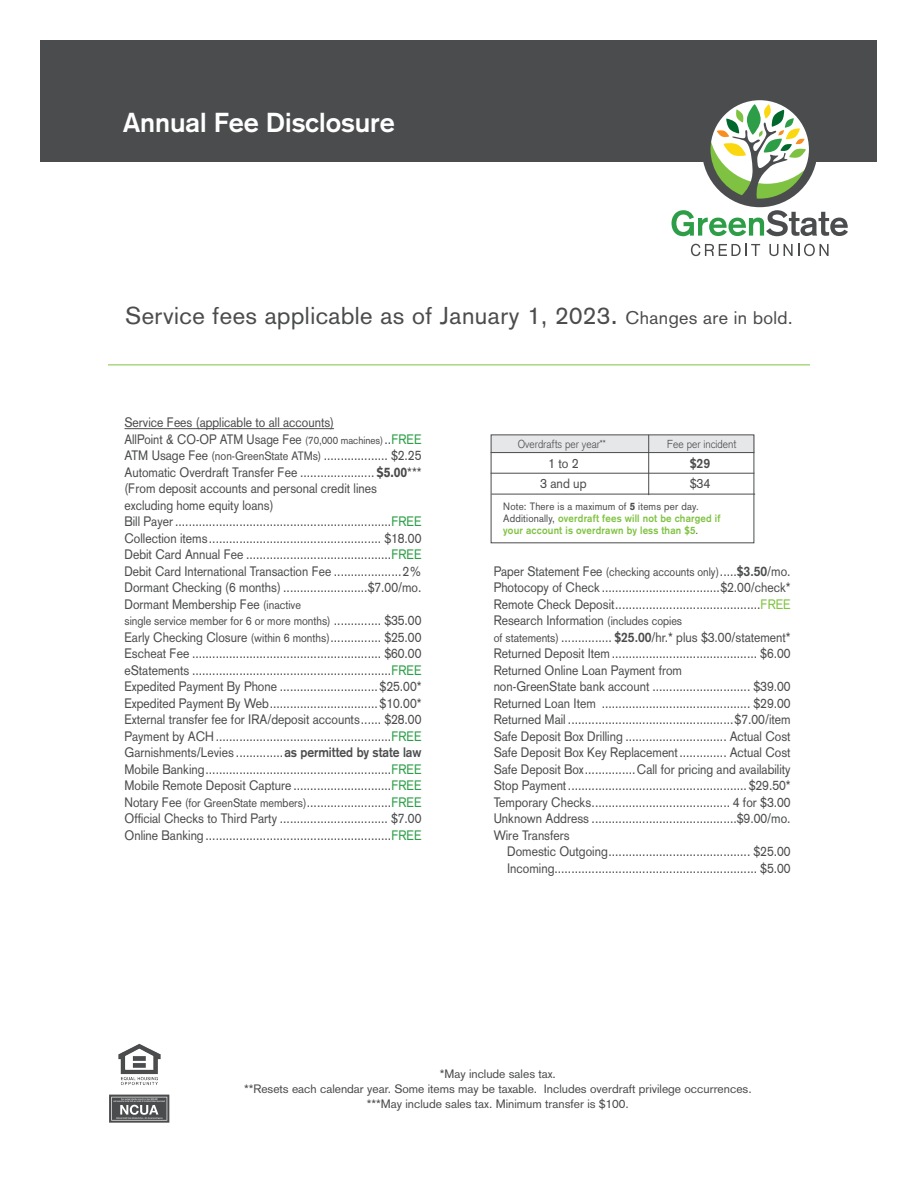
<style>
.page{position:relative;width:918px;height:1188px;background:#fff}
.page>*{position:absolute;margin:0;border:0;box-sizing:border-box;transform-origin:0 0}
.t1{font:700 27px "Akzidenz Grotesk";color:#fff}
.t2{font:24px "Akzidenz Grotesk";letter-spacing:.02em;color:#4b4c4d}
.t3{font:13.5px/16.5px "Akzidenz Grotesk";color:#4b4c4d;scale:.9 1}
.t4{font:13.5px/16.5px "Akzidenz Grotesk";color:#4b4c4d;scale:.89 1}
.t5{font:13.35px "Akzidenz Grotesk";color:#4b4c4d;scale:.93 1}
.t6{font:700 13.35px "Akzidenz Grotesk";color:#4b4c4d;scale:.93 1}
.t7{font:12px/15px "Akzidenz Grotesk";color:#4b4c4d;text-align:center}
.t8{font:12px "Akzidenz Grotesk";color:#4b4c4d;scale:.9 1}
.t9{font:300 11.4px "Akzidenz Grotesk";color:#4b4c4d;scale:.93 1}
.t10{font:700 10.5px/12px "Akzidenz Grotesk";letter-spacing:.02em;color:#7fc241;scale:.93 1}
.s1{font-size:27px}
.s2{font-size:18px}
.s3{font-size:10.5px}
.s4{color:#2d9e47}
.s5{font-size:12px}
.s6{font-weight:900}
.s7{font-size:13.5px}
.s8{font-weight:700}
.s9{font-weight:400;color:#4b4c4d}
.s10{font-weight:900;color:#4b4c4d}
.s11{color:#7fc241}
</style>
<div class="page">
<hr style="left:124px;top:428px;width:210px;height:1px;background:#4b4c4d">
<hr style="left:108px;top:364px;width:702px;height:1px;background:#7fc241">
<div style="left:40px;top:40px;width:837px;height:122px;background:#4b4c4d"></div>
<svg style="left:691px;top:244px;width:69px;height:12px"></svg>
<svg style="left:769px;top:244px;width:9px;height:12px"></svg>
<svg style="left:784px;top:244px;width:45px;height:12px"></svg>
<svg style="left:672px;top:100px;width:176px;height:136px"></svg>
<div style="left:491px;top:435px;width:263px;height:17px;background:#e6e7e9"></div>
<div style="left:491px;top:434px;width:263px;height:109px;border:1px solid #4b4c4d"></div>
<hr style="left:491px;top:473px;width:263px;height:1px;background:#4b4c4d">
<hr style="left:648px;top:435px;width:1px;height:60px;background:#4b4c4d">
<hr style="left:491px;top:452px;width:263px;height:1px;background:#4b4c4d">
<hr style="left:491px;top:494px;width:264px;height:1px;background:#4b4c4d">
<img style="left:118px;top:1043px;width:43px;height:42px">
<svg style="left:109px;top:1095px;width:60px;height:28px;background:#737475"></svg>
<h1 class="t1" style="left:123px;top:107px;width:273px">Annual Fee Disclosure</h1>
<h2 class="t2" style="left:125px;top:302px;width:669px">Service fees applicable as of January 1, 2023<span class="s1">.</span> <span class="s2">Changes are in bold.</span></h2>
<p class="t3" style="left:124px;top:414px;width:332px">Service Fees (applicable to all accounts)<br>AllPoint &amp; CO-OP ATM Usage Fee <span class="s3">(70,000 machines)</span>..<span class="s4">FREE </span>ATM Usage Fee <span class="s5">(non-GreenState ATMs)</span> ................... $2.25<br>Automatic Overdraft Transfer Fee ...................... <span class="s6">$5.00</span>*** (From deposit accounts and personal credit lines excluding home equity loans)<br>Bill Payer ................................................................<span class="s4">FREE </span>Collection items................................................... $18.00<br>Debit Card Annual Fee ...........................................<span class="s4">FREE </span>Debit Card International Transaction Fee ....................2% Dormant Checking (6 months) .........................$7.00/mo.<br>Dormant Membership Fee <span class="s5">(inactive</span></p>
<p class="t8" style="left:124px;top:614px;width:331px">single service member for 6 or more months) <span class="s7">.............. $35.00</span></p>
<p class="t3" style="left:125px;top:629px;width:332px;text-align:justify">Early Checking Closure <span class="s5">(within 6 months)</span>............... $25.00<br>Escheat Fee ........................................................ $60.00 eStatements ...........................................................<span class="s4">FREE </span>Expedited Payment By Phone ............................. $25.00* Expedited Payment By Web................................ $10.00* External transfer fee for IRA/deposit accounts...... $28.00<br>Payment by ACH....................................................<span class="s4">FREE </span>Garnishments/Levies ..............<span class="s8">as permitted by state law </span>Mobile Banking.......................................................<span class="s4">FREE </span>Mobile Remote Deposit Capture .............................<span class="s4">FREE </span>Notary Fee <span class="s5">(for GreenState members)</span>.........................<span class="s4">FREE </span>Official Checks to Third Party ................................ $7.00<br>Online Banking .......................................................<span class="s4">FREE</span></p>
<p class="t9" style="left:518px;top:438px;width:96px">Overdrafts per year**</p>
<p class="t9" style="left:667px;top:438px;width:76px">Fee per incident</p>
<p class="t5" style="left:548px;top:456px;width:34px">1 to 2</p>
<p class="t6" style="left:690px;top:456px;width:24px">$29</p>
<p class="t5" style="left:540px;top:476px;width:51px">3 and up</p>
<p class="t5" style="left:690px;top:476px;width:24px">$34</p>
<p class="t10" style="left:503px;top:501px;width:235px"><span class="s9">Note: There is a maximum of</span> <span class="s10">5</span> <span class="s9">items per day.<br>Additionally,</span> overdraft fees will not be charged if your account is overdrawn by less than $5<span class="s9">.</span></p>
<p class="t4" style="left:494px;top:563px;width:335px">Paper Statement Fee <span class="s5">(checking accounts only)</span>.....<span class="s8">$3.50</span>/mo.<br>Photocopy of Check ...................................$2.00/check* Remote Check Deposit...........................................<span class="s11">FREE </span>Research Information <span class="s5">(includes copies<br>of statements)</span> ............... <span class="s8">$25.00</span>/hr.* plus $3.00/statement* Returned Deposit Item........................................... $6.00<br>Returned Online Loan Payment from<br>non-GreenState bank account ............................. $39.00<br>Returned Loan Item ............................................ $29.00<br>Returned Mail .................................................$7.00/item Safe Deposit Box Drilling .............................. Actual Cost Safe Deposit Box Key Replacement.............. Actual Cost Safe Deposit Box...............Call for pricing and availability Stop Payment..................................................... $29.50* Temporary Checks......................................... 4 for $3.00<br>Unknown Address ...........................................$9.00/mo.<br>Wire Transfers</p>
<p class="t3" style="left:507px;top:843px;width:316px">Domestic Outgoing.......................................... $25.00<br>Incoming............................................................ $5.00</p>
<p class="t7" style="left:244px;top:1066px;width:509px">*May include sales tax.<br>**Resets each calendar year. Some items may be taxable. Includes overdraft privilege occurrences. ***May include sales tax. Minimum transfer is $100.</p>
</div>
